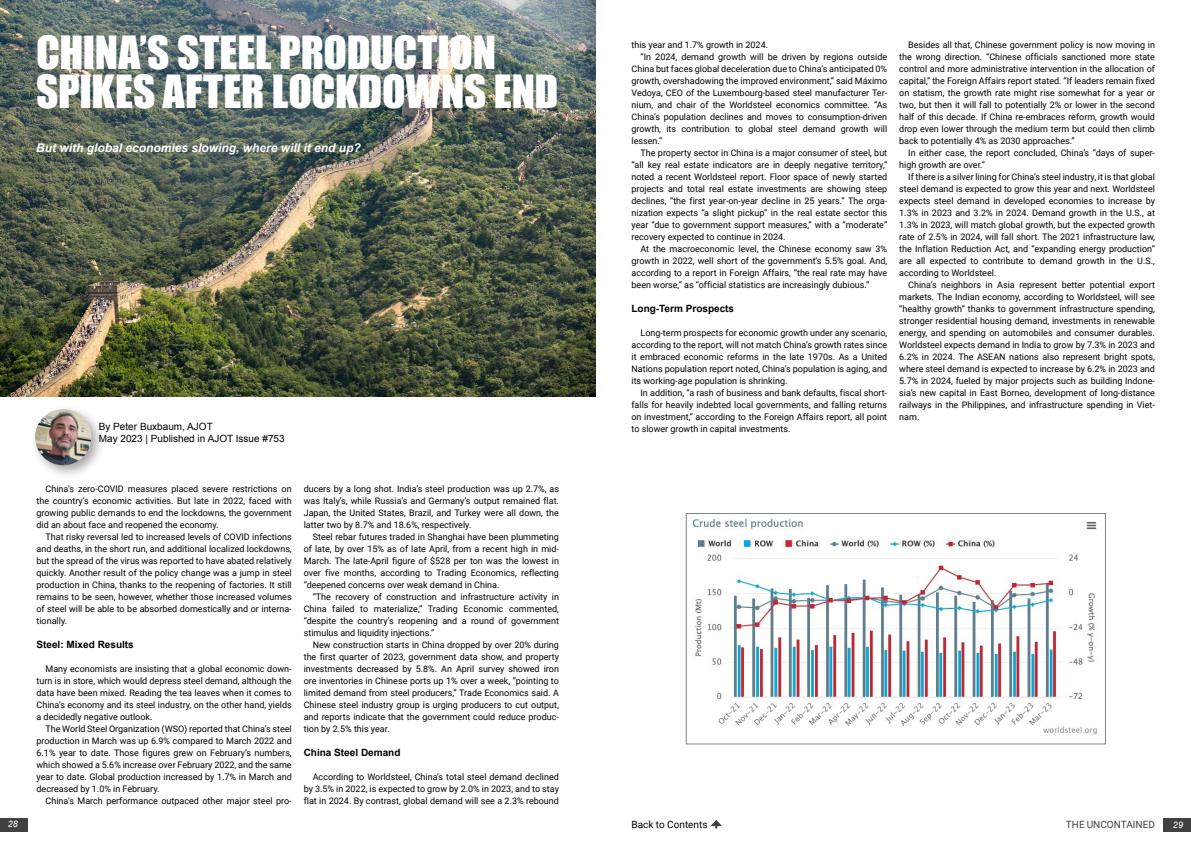
<style>
.page{position:relative;width:1191px;height:842px;background:#fff}
.page>*{position:absolute;margin:0;border:0;box-sizing:border-box;transform-origin:0 0}
.t1{font:42px/39px "Impact";letter-spacing:-.005em;color:#fff}
.t2{font:italic 700 12px "Arial";color:#fff}
.t3{font:700 10px "Arial";color:#000}
.t4{font:10px/12px "Arial";color:#000}
.t5{font:10px "Roboto";color:#000}
.t6{font:10px "Roboto";color:#414042}
.t7{font:9px/12px "Roboto";color:#000;text-align:justify}
.t8{font:italic 9px "Arial";color:#fff}
</style>
<div class="page">
<div style="left:1164px;top:818px;width:27px;height:13px;background:#414042"></div>
<svg style="left:710px;top:820px;width:12px;height:8px"></svg>
<div style="left:0;top:818px;width:27px;height:13px;background:#414042"></div>
<img style="left:0;top:0;width:595px;height:397px">
<div style="left:30px;top:404px;width:75px;height:75px;background:#000;opacity:.35"></div>
<img style="left:35px;top:409px;width:56px;height:56px;border-radius:28px">
<img style="left:692px;top:518px;width:405px;height:217px">
<div style="left:685px;top:513px;width:421px;height:231px;border:1px solid #808285"></div>
<h1 class="t1" style="left:36px;top:32px;width:524px">CHINA’S STEEL PRODUCTION<br>SPIKES AFTER LOCKDOWNS END</h1>
<h2 class="t2" style="left:36px;top:140px;width:326px">But with global economies slowing, where will it end up?</h2>
<p class="t8" style="left:8px;top:818px;width:12px">28</p>
<p class="t4" style="left:99px;top:421px;width:187px">By Peter Buxbaum, AJOT<br>May 2023 | Published in AJOT Issue #753</p>
<p class="t7" style="left:36px;top:482px;width:257px;text-indent:9px">China’s zero-COVID measures placed severe restrictions on the country’s economic activities. But late in 2022, faced with growing public demands to end the lockdowns, the government did an about face and reopened the economy.</p>
<p class="t7" style="left:36px;top:530px;width:257px;text-indent:9px">That risky reversal led to increased levels of COVID infections and deaths, in the short run, and additional localized lockdowns, but the spread of the virus was reported to have abated relatively quickly. Another result of the policy change was a jump in steel production in China, thanks to the reopening of factories. It still remains to be seen, however, whether those increased volumes of steel will be able to be absorbed domestically and or interna&shy;tionally.</p>
<p class="t3" style="left:36px;top:638px;width:99px">Steel: Mixed Results</p>
<p class="t7" style="left:36px;top:662px;width:257px;text-indent:9px">Many economists are insisting that a global economic down&shy;turn is in store, which would depress steel demand, although the data have been mixed. Reading the tea leaves when it comes to China’s economy and its steel industry, on the other hand, yields a decidedly negative outlook.</p>
<p class="t7" style="left:36px;top:722px;width:257px;text-indent:9px">The World Steel Organization (WSO) reported that China’s steel production in March was up 6.9% compared to March 2022 and 6.1% year to date. Those figures grew on February’s numbers, which showed a 5.6% increase over February 2022, and the same year to date. Global production increased by 1.7% in March and decreased by 1.0% in February.</p>
<p class="t7" style="left:46px;top:794px;width:248px">China’s March performance outpaced other major steel pro-</p>
<p class="t7" style="left:304px;top:482px;width:257px">ducers by a long shot. India’s steel production was up 2.7%, as was Italy’s, while Russia’s and Germany’s output remained flat.<br>Japan, the United States, Brazil, and Turkey were all down, the latter two by 8.7% and 18.6%, respectively.</p>
<p class="t7" style="left:304px;top:530px;width:257px;text-indent:9px">Steel rebar futures traded in Shanghai have been plummeting of late, by over 15% as of late April, from a recent high in mid-March. The late-April figure of $528 per ton was the lowest in over five months, according to Trading Economics, reflecting “deepened concerns over weak demand in China.</p>
<p class="t7" style="left:304px;top:590px;width:257px;text-indent:9px">“The recovery of construction and infrastructure activity in China failed to materialize,” Trading Economic commented, “despite the country’s reopening and a round of government stimulus and liquidity injections.”</p>
<p class="t7" style="left:304px;top:638px;width:257px;text-indent:9px">New construction starts in China dropped by over 20% during the first quarter of 2023, government data show, and property investments decreased by 5.8%. An April survey showed iron ore inventories in Chinese ports up 1% over a week, “pointing to limited demand from steel producers,” Trade Economics said. A Chinese steel industry group is urging producers to cut output, and reports indicate that the government could reduce produc&shy;tion by 2.5% this year.</p>
<p class="t3" style="left:304px;top:746px;width:98px">China Steel Demand</p>
<p class="t7" style="left:304px;top:770px;width:257px;text-indent:9px">According to Worldsteel, China’s total steel demand declined by 3.5% in 2022, is expected to grow by 2.0% in 2023, and to stay flat in 2024. By contrast, global demand will see a 2.3% rebound</p>
<p class="t7" style="left:631px;top:38px;width:138px">this year and 1.7% growth in 2024.</p>
<p class="t7" style="left:640px;top:50px;width:248px">“In 2024, demand growth will be driven by regions outside</p>
<p class="t7" style="left:631px;top:62px;width:257px">China but faces global deceleration due to China’s anticipated 0%</p>
<p class="t7" style="left:631px;top:74px;width:257px">growth, overshadowing the improved environment,” said Máximo</p>
<p class="t7" style="left:631px;top:86px;width:257px">Vedoya, CEO of the Luxembourg-based steel manufacturer Ter-</p>
<p class="t7" style="left:631px;top:98px;width:257px">nium, and chair of the Worldsteel economics committee. “As</p>
<p class="t7" style="left:631px;top:110px;width:257px">China’s population declines and moves to consumption-driven</p>
<p class="t7" style="left:631px;top:122px;width:257px">growth, its contribution to global steel demand growth will</p>
<p class="t7" style="left:631px;top:134px;width:32px">lessen.”</p>
<p class="t7" style="left:640px;top:146px;width:248px">The property sector in China is a major consumer of steel, but</p>
<p class="t7" style="left:631px;top:158px;width:257px">“all key real estate indicators are in deeply negative territory,”</p>
<p class="t7" style="left:631px;top:170px;width:257px">noted a recent Worldsteel report. Floor space of newly started</p>
<p class="t7" style="left:631px;top:182px;width:257px">projects and total real estate investments are showing steep</p>
<p class="t7" style="left:631px;top:194px;width:257px">declines, “the first year-on-year decline in 25 years.” The orga-</p>
<p class="t7" style="left:631px;top:206px;width:257px">nization expects “a slight pickup” in the real estate sector this</p>
<p class="t7" style="left:631px;top:218px;width:257px">year “due to government support measures,” with a “moderate”</p>
<p class="t7" style="left:631px;top:230px;width:156px">recovery expected to continue in 2024.</p>
<p class="t7" style="left:640px;top:242px;width:248px">At the macroeconomic level, the Chinese economy saw 3%</p>
<p class="t7" style="left:631px;top:254px;width:257px">growth in 2022, well short of the government’s 5.5% goal. And,</p>
<p class="t7" style="left:631px;top:266px;width:257px">according to a report in Foreign Affairs, “the real rate may have</p>
<p class="t7" style="left:631px;top:278px;width:239px">been worse,” as “official statistics are increasingly dubious.”</p>
<p class="t3" style="left:631px;top:302px;width:104px">Long-Term Prospects</p>
<p class="t7" style="left:631px;top:326px;width:257px;text-indent:9px">Long-term prospects for economic growth under any scenario, according to the report, will not match China’s growth rates since it embraced economic reforms in the late 1970s. As a United Nations population report noted, China’s population is aging, and its working-age population is shrinking.</p>
<p class="t7" style="left:631px;top:386px;width:257px;text-indent:9px">In addition, “a rash of business and bank defaults, fiscal short&shy;falls for heavily indebted local governments, and falling returns on investment,” according to the Foreign Affairs report, all point to slower growth in capital investments.</p>
<p class="t7" style="left:899px;top:38px;width:257px;text-indent:9px">Besides all that, Chinese government policy is now moving in the wrong direction. “Chinese officials sanctioned more state control and more administrative intervention in the allocation of capital,” the Foreign Affairs report stated. “If leaders remain fixed on statism, the growth rate might rise somewhat for a year or two, but then it will fall to potentially 2% or lower in the second half of this decade. If China re-embraces reform, growth would drop even lower through the medium term but could then climb back to potentially 4% as 2030 approaches.”</p>
<p class="t7" style="left:899px;top:146px;width:257px;text-indent:9px">In either case, the report concluded, China’s “days of super&shy;high growth are over.”</p>
<p class="t7" style="left:899px;top:170px;width:257px;text-indent:9px">If there is a silver lining for China’s steel industry, it is that global steel demand is expected to grow this year and next. Worldsteel expects steel demand in developed economies to increase by 1.3% in 2023 and 3.2% in 2024. Demand growth in the U.S., at 1.3% in 2023, will match global growth, but the expected growth rate of 2.5% in 2024, will fall short. The 2021 infrastructure law, the Inflation Reduction Act, and “expanding energy production” are all expected to contribute to demand growth in the U.S., according to Worldsteel.</p>
<p class="t7" style="left:899px;top:278px;width:257px;text-indent:9px">China’s neighbors in Asia represent better potential export markets. The Indian economy, according to Worldsteel, will see “healthy growth” thanks to government infrastructure spending, stronger residential housing demand, investments in renewable energy, and spending on automobiles and consumer durables.<br>Worldsteel expects demand in India to grow by 7.3% in 2023 and 6.2% in 2024. The ASEAN nations also represent bright spots, where steel demand is expected to increase by 6.2% in 2023 and 5.7% in 2024, fueled by major projects such as building Indone&shy;sia’s new capital in East Borneo, development of long-distance railways in the Philippines, and infrastructure spending in Viet&shy;nam.</p>
<p class="t5" style="left:631px;top:817px;width:78px">Back to Contents</p>
<p class="t6" style="left:1066px;top:817px;width:91px">THE UNCONTAINED</p>
<p class="t8" style="left:1173px;top:819px;width:12px">29</p>
</div>
